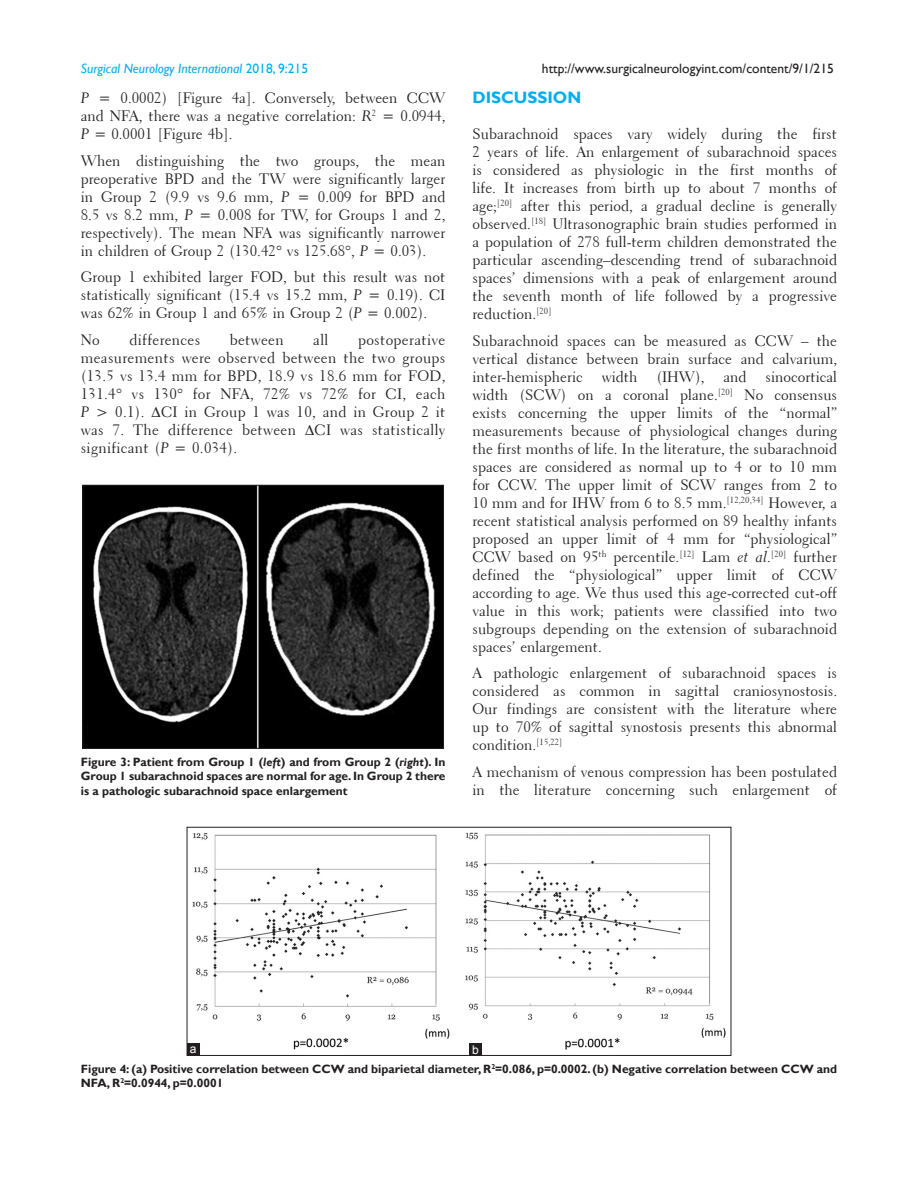
<style>
.page{position:relative;width:918px;height:1188px;background:#fff}
.page>*{position:absolute;margin:0;border:0;box-sizing:border-box;transform-origin:0 0}
.t1{font:700 16.5px "Gill Sans";color:#00aeef}
.TX{font:15px/18px "Transitional 521 BT Roman A";color:#231f20;text-align:justify}
.TX-2{font:15px "Transitional 521 BT Roman A";letter-spacing:.02em;color:#231f20}
.t2{font:13.5px "Gill Sans";color:#231f20}
.t3{font:italic 13.5px "Gill Sans";color:#00aeef}
.FGC{font:700 12px/14.4px "Gill Sans";color:#231f20}
.LABEL{font:12px "Arial";color:#fff}
.s1{font-style:normal}
.s2{font-family:"Transitional 521 BT Cursive A"}
.s3{font-style:italic}
</style>
<div class="page">
<img style="left:192px;top:832px;width:534px;height:218px">
<div style="left:187px;top:827px;width:544px;height:229px;border:1px solid #231f20"></div>
<div style="left:469px;top:1043px;width:13px;height:13px;background:#231f20"></div>
<div style="left:187px;top:1043px;width:13px;height:13px;background:#231f20"></div>
<img style="left:85px;top:487px;width:357px;height:260px">
<div style="left:83px;top:485px;width:361px;height:264px;border:1px solid #231f20"></div>
<p class="t3" style="left:81px;top:61px;width:229px">Surgical Neurology International <span class="s1">2018, 9:215</span></p>
<p class="t2" style="left:542px;top:61px;width:293px">http://www.surgicalneurologyint.com/content/9/1/215</p>
<p class="TX" style="left:81px;top:89px;width:366px"><span class="s2">P</span> = 0.0002) [Figure 4a]. Conversely, between CCW and NFA, there was a negative correlation: <span class="s2">R</span><sup>2</sup> = 0.0944, <span class="s2">P</span> = 0.0001 [Figure 4b].</p>
<p class="TX" style="left:81px;top:152px;width:366px">When distinguishing the two groups, the mean preoperative BPD and the TW were significantly larger in Group 2 (9.9 vs 9.6 mm, <span class="s2">P</span> = 0.009 for BPD and 8.5 vs 8.2 mm, <span class="s2">P</span> = 0.008 for TW, for Groups 1 and 2, respectively). The mean NFA was significantly narrower in children of Group 2 (130.42 vs 125.68 , <span class="s2">P</span> = 0.03).</p>
<p class="TX" style="left:81px;top:268px;width:366px">Group 1 exhibited larger FOD, but this result was not statistically significant (15.4 vs 15.2 mm, <span class="s2">P</span> = 0.19). CI was 62% in Group 1 and 65% in Group 2 (<span class="s2">P</span> = 0.002).</p>
<p class="TX" style="left:81px;top:331px;width:21px">No</p>
<p class="TX-2" style="left:129px;top:330px;width:72px">differences</p>
<p class="TX-2" style="left:230px;top:330px;width:56px">between</p>
<p class="TX" style="left:313px;top:331px;width:17px">all</p>
<h1 class="t1" style="left:472px;top:88px;width:110px">DISCUSSION</h1>
<p class="TX" style="left:472px;top:125px;width:366px">Subarachnoid spaces vary widely during the first 2 years of life. An enlargement of subarachnoid spaces is considered as physiologic in the first months of life. It increases from birth up to about 7 months of age;<sup>[20]</sup> after this period, a gradual decline is generally observed.<sup>[18]</sup> Ultrasonographic brain studies performed in a population of 278 full‑term children demonstrated the particular ascending–descending trend of subarachnoid spaces’ dimensions with a peak of enlargement around the seventh month of life followed by a progressive reduction.<sup>[20]</sup></p>
<p class="TX" style="left:472px;top:332px;width:366px">Subarachnoid spaces can be measured as CCW – the vertical distance between brain surface and calvarium, inter‑hemispheric</p>
<p class="TX" style="left:81px;top:331px;width:366px;text-indent:277px">postoperative measurements were observed between the two groups (13.5 vs 13.4 mm for BPD, 18.9 vs 18.6 mm for FOD, 131.4 vs 130 for NFA, 72% vs 72% for CI, each <span class="s2">P</span> &gt; 0.1). ∆CI in Group 1 was 10, and in Group 2 it was 7. The difference between ∆CI was statistically significant (<span class="s2">P</span> = 0.034).</p>
<p class="TX" style="left:472px;top:368px;width:366px;text-indent:293px">sinocortical width (SCW) on a coronal plane.<sup>[20]</sup> No consensus exists concerning the upper limits of the “normal” measurements because of physiological changes during the first months of life. In the literature, the subarachnoid spaces are considered as normal up to 4 or to 10 mm for CCW. The upper limit of SCW ranges from 2 to 10 mm and for IHW from 6 to 8.5 mm.<sup>[12,20,34]</sup> However, a recent statistical analysis performed on 89 healthy infants proposed an upper limit of 4 mm for “physiological” CCW based on 95<sup>th</sup> percentile.<sup>[12]</sup> Lam <span class="s2">et al</span>.<sup>[20]</sup> further defined the “physiological” upper limit of CCW according to age. We thus used this age‑corrected cut‑off value in this work; patients were classified into two subgroups depending on the extension of subarachnoid spaces’ enlargement.</p>
<p class="TX" style="left:472px;top:664px;width:366px">A pathologic enlargement of subarachnoid spaces is considered as common in sagittal craniosynostosis.<br>Our findings are consistent with the literature where up to 70% of sagittal synostosis presents this abnormal condition.<sup>[15,22]</sup></p>
<p class="TX" style="left:472px;top:763px;width:366px">A mechanism of venous compression has been postulated in the literature concerning such enlargement of</p>
<p class="TX" style="left:602px;top:368px;width:37px">width</p>
<p class="TX" style="left:656px;top:368px;width:50px">(IHW),</p>
<p class="TX" style="left:723px;top:368px;width:25px">and</p>
<p class="FGC" style="left:81px;top:755px;width:366px;text-align:justify">Figure 3: Patient from Group 1 (<span class="s3">left</span>) and from Group 2 (<span class="s3">right</span>). In Group 1 subarachnoid spaces are normal for age. In Group 2 there is a pathologic subarachnoid space enlargement</p>
<p class="LABEL" style="left:190px;top:1040px;width:8px">a</p>
<p class="LABEL" style="left:472px;top:1042px;width:8px">b</p>
<p class="FGC" style="left:81px;top:1062px;width:758px">Figure 4: (a) Positive correlation between CCW and biparietal diameter, R<sup>2</sup>=0.086, p=0.0002. (b) Negative correlation between CCW and<br>NFA, R<sup>2</sup>=0.0944, p=0.0001</p>
</div>
